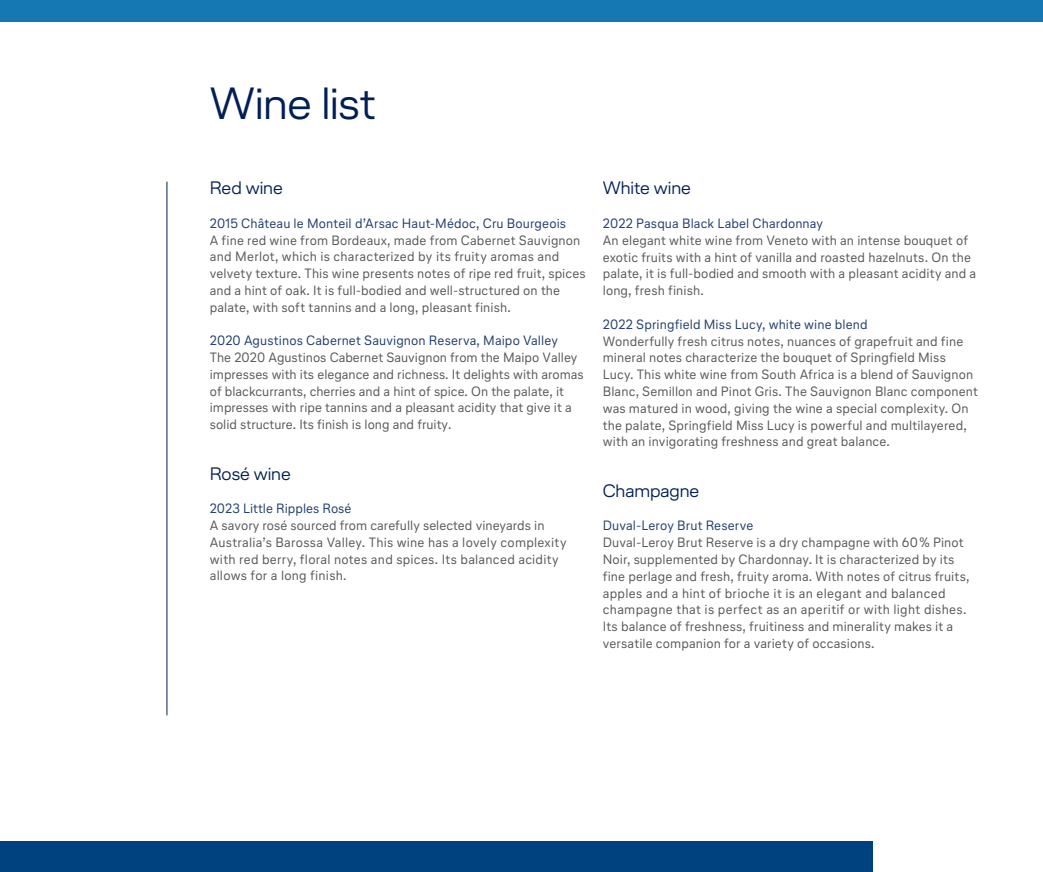
<style>
.page{position:relative;width:1043px;height:872px;background:#fff}
.page>*{position:absolute;margin:0;border:0;box-sizing:border-box;transform-origin:0 0}
.t1{font:300 45px "Lufthansa Head";letter-spacing:-.01em;color:#001f56}
.t2{font:300 18px "Lufthansa Head";letter-spacing:-.005em;color:#001f56}
.t3{font:13.5px/16.8px "Lufthansa Text";letter-spacing:.01em;color:#57585a}
.t4{font:13.5px "Lufthansa Text";letter-spacing:.01em;color:#203e6f}
</style>
<div class="page">
<div style="left:0;top:0;width:1043px;height:21px;background:#1578b2"></div>
<div style="left:0;top:841px;width:872px;height:31px;background:#00417f"></div>
<hr style="left:167px;top:182px;width:1px;height:533px;background:#001f56">
<h1 class="t1" style="left:210px;top:72px;width:167px">Wine list</h1>
<h2 class="t2" style="left:210px;top:176px;width:74px">Red wine</h2>
<p class="t4" style="left:210px;top:214px;width:358px">2015 Château le Monteil d’Arsac Haut-Médoc, Cru Bourgeois</p>
<p class="t3" style="left:210px;top:231px;width:377px">A fine red wine from Bordeaux, made from Cabernet Sauvignon and Merlot, which is characterized by its fruity aromas and velvety texture. This wine presents notes of ripe red fruit, spices and a hint of oak. It is full-bodied and well-structured on the palate, with soft tannins and a long, pleasant finish.</p>
<p class="t4" style="left:210px;top:331px;width:350px">2020 Agustinos Cabernet Sauvignon Reserva, Maipo Valley</p>
<p class="t3" style="left:210px;top:348px;width:375px">The 2020 Agustinos Cabernet Sauvignon from the Maipo Valley impresses with its elegance and richness. It delights with aromas of blackcurrants, cherries and a hint of spice. On the palate, it impresses with ripe tannins and a pleasant acidity that give it a solid structure. Its finish is long and fruity.</p>
<h2 class="t2" style="left:210px;top:461px;width:82px">Rosé wine</h2>
<p class="t4" style="left:210px;top:499px;width:143px">2023 Little Ripples Rosé</p>
<p class="t3" style="left:210px;top:516px;width:358px">A savory rosé sourced from carefully selected vineyards in Australia’s Barossa Valley. This wine has a lovely complexity with red berry, floral notes and spices. Its balanced acidity allows for a long finish.</p>
<h2 class="t2" style="left:603px;top:176px;width:90px">White wine</h2>
<p class="t4" style="left:603px;top:214px;width:222px">2022 Pasqua Black Label Chardonnay</p>
<p class="t3" style="left:603px;top:231px;width:375px">An elegant white wine from Veneto with an intense bouquet of exotic fruits with a hint of vanilla and roasted hazelnuts. On the palate, it is full-bodied and smooth with a pleasant acidity and a long, fresh finish.</p>
<p class="t4" style="left:603px;top:315px;width:266px">2022 Springfield Miss Lucy, white wine blend</p>
<p class="t3" style="left:603px;top:332px;width:377px">Wonderfully fresh citrus notes, nuances of grapefruit and fine mineral notes characterize the bouquet of Springfield Miss Lucy. This white wine from South Africa is a blend of Sauvignon Blanc, Semillon and Pinot Gris. The Sauvignon Blanc component was matured in wood, giving the wine a special complexity. On the palate, Springfield Miss Lucy is powerful and multilayered, with an invigorating freshness and great balance.</p>
<h2 class="t2" style="left:603px;top:478px;width:98px">Champagne</h2>
<p class="t4" style="left:603px;top:516px;width:152px">Duval-Leroy Brut Reserve</p>
<p class="t3" style="left:603px;top:534px;width:368px">Duval-Leroy Brut Reserve is a dry champagne with 60% Pinot Noir, supplemented by Chardonnay. It is characterized by its fine perlage and fresh, fruity aroma. With notes of citrus fruits, apples and a hint of brioche it is an elegant and balanced champagne that is perfect as an aperitif or with light dishes.<br>Its balance of freshness, fruitiness and minerality makes it a versatile companion for a variety of occasions.</p>
</div>
